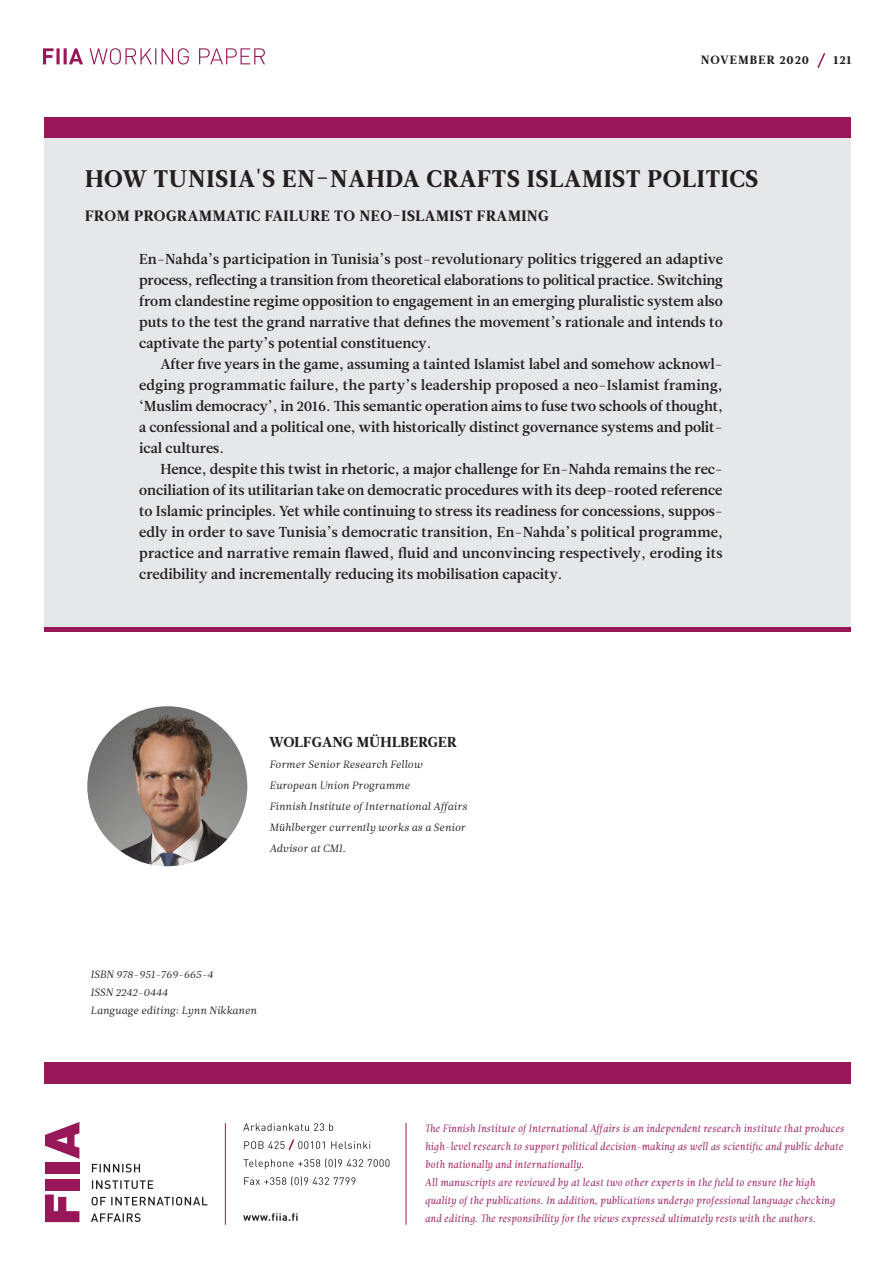
<style>
.page{position:relative;width:893px;height:1263px;background:#fff}
.page>*{position:absolute;margin:0;border:0;box-sizing:border-box;transform-origin:0 0}
.t1{font:24px "Leitura News Roman 4";letter-spacing:.035em;color:#231f20}
.t2{font:15px "Leitura News Roman 4";letter-spacing:.035em;color:#231f20}
.t3{font:14.4px/21px "Leitura News Roman 3";color:#231f20;text-align:justify}
.t4{font:14.4px "Leitura News Roman 4";letter-spacing:.015em;color:#231f20}
.t5{font:12px "Leitura News Roman 4";letter-spacing:.08em;color:#231f20}
.t6{font:10.5px/18px "Leitura Italic 1";color:#971758}
.t7{font:10.5px/21px "Leitura News Italic 1";color:#231f20}
</style>
<div class="page">
<svg style="left:43px;top:48px;width:222px;height:17px"></svg>
<div style="left:45px;top:1179px;width:34px;height:12px;background:#971758"></div>
<svg style="left:45px;top:1194px;width:34px;height:28px"></svg>
<div style="left:45px;top:1162px;width:34px;height:11px;background:#971758"></div>
<svg style="left:45px;top:1122px;width:34px;height:37px"></svg>
<svg style="left:91px;top:1213px;width:50px;height:9px"></svg>
<svg style="left:92px;top:1197px;width:115px;height:8px"></svg>
<svg style="left:92px;top:1180px;width:61px;height:9px"></svg>
<svg style="left:92px;top:1164px;width:48px;height:8px"></svg>
<svg style="left:243px;top:1213px;width:55px;height:8px"></svg>
<svg style="left:244px;top:1176px;width:111px;height:10px"></svg>
<svg style="left:243px;top:1158px;width:146px;height:11px"></svg>
<svg style="left:243px;top:1123px;width:90px;height:8px"></svg>
<svg style="left:244px;top:1139px;width:126px;height:12px"></svg>
<div style="left:44px;top:117px;width:806px;height:21px;background:#971758"></div>
<div style="left:44px;top:1062px;width:806px;height:21px;background:#971758"></div>
<hr style="left:225px;top:1123px;width:1px;height:102px;background:#971758">
<hr style="left:406px;top:1123px;width:1px;height:102px;background:#971758">
<div style="left:44px;top:138px;width:806px;height:493px;background:#e6e7e9"></div>
<div style="left:44px;top:627px;width:806px;height:5px;background:#971758"></div>
<svg style="left:817px;top:53px;width:8px;height:15px"></svg>
<img style="left:87px;top:706px;width:160px;height:160px;border-radius:80px">
<p class="t5" style="left:701px;top:53px;width:110px">NOVEMBER 2020</p>
<p class="t5" style="left:833px;top:53px;width:20px">121</p>
<h2 class="t1" style="left:85px;top:164px;width:675px">HOW TUNISIA'S EN-NAHDA CRAFTS ISLAMIST POLITICS</h2>
<p class="t2" style="left:85px;top:207px;width:465px">FROM PROGRAMMATIC FAILURE TO NEO-ISLAMIST FRAMING</p>
<p class="t3" style="left:139px;top:249px;width:585px">En-Nahda’s participation in Tunisia’s post-revolutionary politics triggered an adaptive process, refecting a transition from theoretical elaborations to political practice. Switching from clandestine regime opposition to engagement in an emerging pluralistic system also puts to the test the grand narrative that defnes the movement’s rationale and intends to captivate the party’s potential constituency.</p>
<p class="t3" style="left:139px;top:354px;width:585px;text-indent:21px">After fve years in the game, assuming a tainted Islamist label and somehow acknowl&shy;edging programmatic failure, the party’s leadership proposed a neo-Islamist framing, ‘Muslim democracy’, in 2016. Tis semantic operation aims to fuse two schools of thought, a confessional and a political one, with historically distinct governance systems and polit&shy;ical cultures.</p>
<p class="t3" style="left:139px;top:459px;width:585px;text-indent:21px">Hence, despite this twist in rhetoric, a major challenge for En-Nahda remains the rec&shy;onciliation of its utilitarian take on democratic procedures with its deep-rooted reference to Islamic principles. Yet while continuing to stress its readiness for concessions, suppos&shy;edly in order to save Tunisia’s democratic transition, En-Nahda’s political programme, practice and narrative remain fawed, fuid and unconvincing respectively, eroding its credibility and incrementally reducing its mobilisation capacity.</p>
<p class="t4" style="left:269px;top:733px;width:189px">WOLFGANG MÜHLBERGER</p>
<p class="t7" style="left:269px;top:754px;width:199px">Former Senior Research Fellow<br>European Union Programme<br>Finnish Institute ofInternational Afairs<br>Mühlberger currently works as a Senior<br>Advisor at CMI.</p>
<p class="t7" style="left:91px;top:965px;width:168px;line-height:18px">ISBN 978-951-769-665-4<br>ISSN 2242-0444<br>Language editing: Lynn Nikkanen</p>
<p class="t6" style="left:425px;top:1119px;width:421px">The Finnish Institute of International Affairs is an independent research institute that produces high-level research to support political decision-making as well as scientific and public debate both nationally and internationally.<br>All manuscripts are reviewed by at least two other experts in the field to ensure the high quality of the publications. In addition, publications undergo professional language checking and editing. The responsibility for the views expressed ultimately rests with the authors.</p>
</div>
